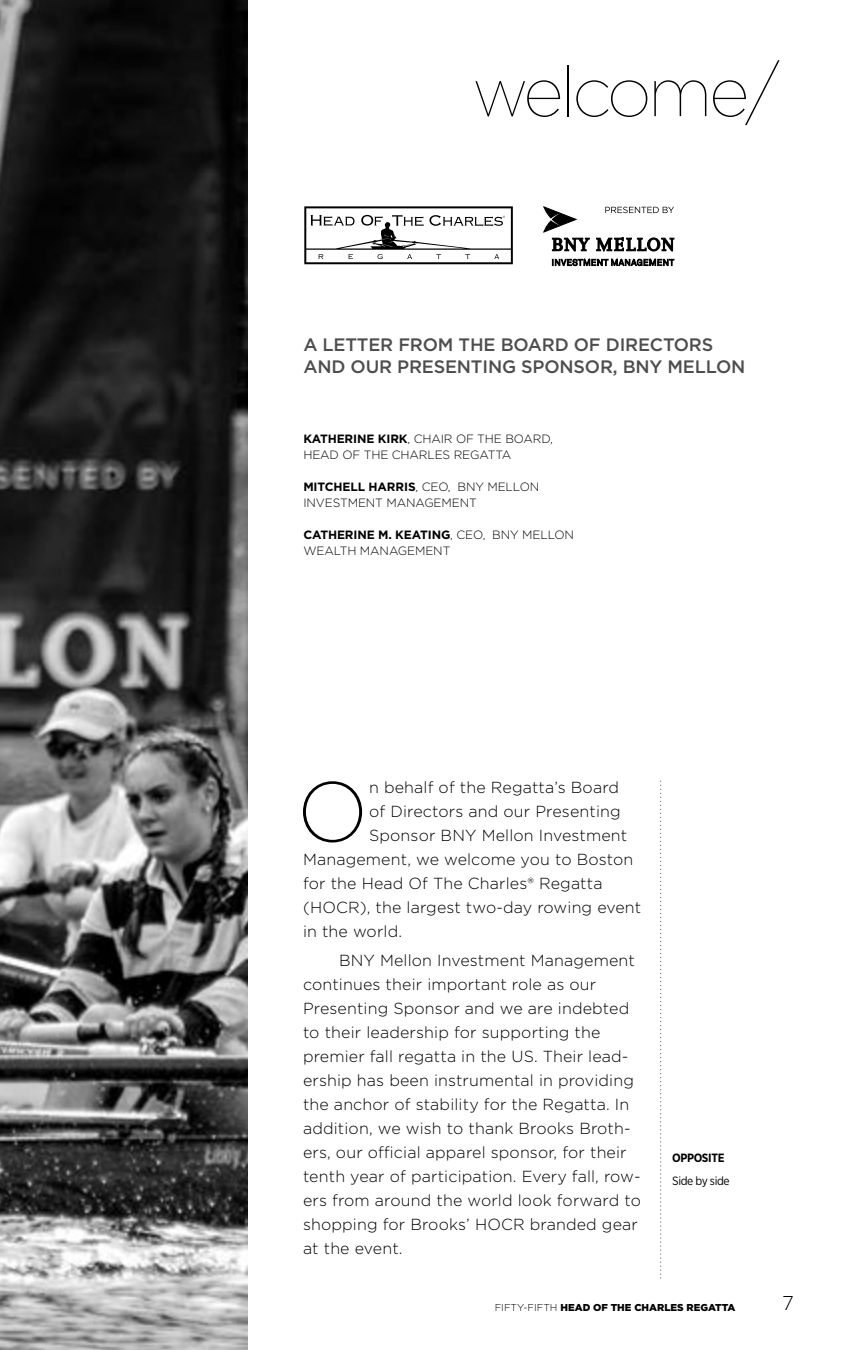
<style>
.page{position:relative;width:846px;height:1350px;background:#fff}
.page>*{position:absolute;margin:0;border:0;box-sizing:border-box;transform-origin:0 0}
.t1{font:200 84.6px "Gotham";color:#000}
.t2{font:100 70px "Gotham";letter-spacing:-.05em;color:#000}
.t3{font:300 20px "Gotham";color:#000}
.t4{font:500 18px/22px "Gotham";letter-spacing:-.01em;color:#4d4d4f}
.t5{font:300 16px/24px "Gotham";letter-spacing:.01em;color:#000}
.t6{font:300 12px/16px "Gotham";letter-spacing:-.01em;color:#000}
.t7{font:12px "Gotham Narrow";letter-spacing:-.03em;color:#000}
.t8{font:700 12px "Gotham Narrow";letter-spacing:-.03em;color:#000}
.t9{font:900 10px "Gotham";color:#000}
.s1{font-weight:700}
.s2{font-weight:300}
</style>
<div class="page">
<img style="left:0;top:0;width:248px;height:1350px">
<svg style="left:660px;top:781px;width:1px;height:498px"></svg>
<svg style="left:544px;top:207px;width:32px;height:25px"></svg>
<svg style="left:552px;top:238px;width:37px;height:13px"></svg>
<svg style="left:596px;top:238px;width:78px;height:13px"></svg>
<svg style="left:552px;top:259px;width:122px;height:7px"></svg>
<svg style="left:304px;top:206px;width:209px;height:58px"></svg>
<svg style="left:605px;top:207px;width:69px;height:6px"></svg>
<h2 class="t2" style="left:472px;top:48px;width:309px">welcome/</h2>
<p class="t4" style="left:303px;top:334px;width:444px">A LETTER FROM THE BOARD OF DIRECTORS<br>AND OUR PRESENTING SPONSOR, BNY MELLON</p>
<p class="t6" style="left:303px;top:430px;width:251px"><span class="s1">KATHERINE KIRK</span>, CHAIR OF THE BOARD,<br>HEAD OF THE CHARLES REGATTA</p>
<p class="t6" style="left:303px;top:478px;width:237px"><span class="s1">MITCHELL HARRIS</span>, CEO, BNY MELLON<br>INVESTMENT MANAGEMENT</p>
<p class="t6" style="left:303px;top:526px;width:272px"><span class="s1">CATHERINE M. KEATING</span>, CEO, BNY MELLON<br>WEALTH MANAGEMENT</p>
<h1 class="t1" style="left:297px;top:759px;width:73px">O</h1>
<p class="t5" style="left:369px;top:775px;width:251px">n behalf of the Regatta’s Board</p>
<p class="t5" style="left:369px;top:799px;width:253px">of Directors and our Presenting</p>
<p class="t5" style="left:369px;top:823px;width:260px">Sponsor BNY Mellon Investment</p>
<p class="t5" style="left:303px;top:847px;width:332px">Management, we welcome you to Boston</p>
<p class="t5" style="left:303px;top:871px;width:301px">for the Head Of The Charles® Regatta</p>
<p class="t5" style="left:303px;top:895px;width:340px">(HOCR), the largest two-day rowing event</p>
<p class="t5" style="left:303px;top:919px;width:101px">in the world.</p>
<p class="t5" style="left:303px;top:948px;width:339px;text-indent:36px">BNY Mellon Investment Management continues their important role as our Presenting Sponsor and we are indebted to their leadership for supporting the premier fall regatta in the US. Their lead&shy;ership has been instrumental in providing the anchor of stability for the Regatta. In addition, we wish to thank Brooks Broth&shy;ers, our official apparel sponsor, for their tenth year of participation. Every fall, row&shy;ers from around the world look forward to shopping for Brooks’ HOCR branded gear at the event.</p>
<p class="t8" style="left:672px;top:1150px;width:54px">OPPOSITE</p>
<p class="t7" style="left:672px;top:1173px;width:59px">Side by side</p>
<p class="t9" style="left:495px;top:1300px;width:242px"><span class="s2">FIFTY-FIFTH</span> HEAD OF THE CHARLES REGATTA</p>
<p class="t3" style="left:782px;top:1291px;width:13px">7</p>
</div>
